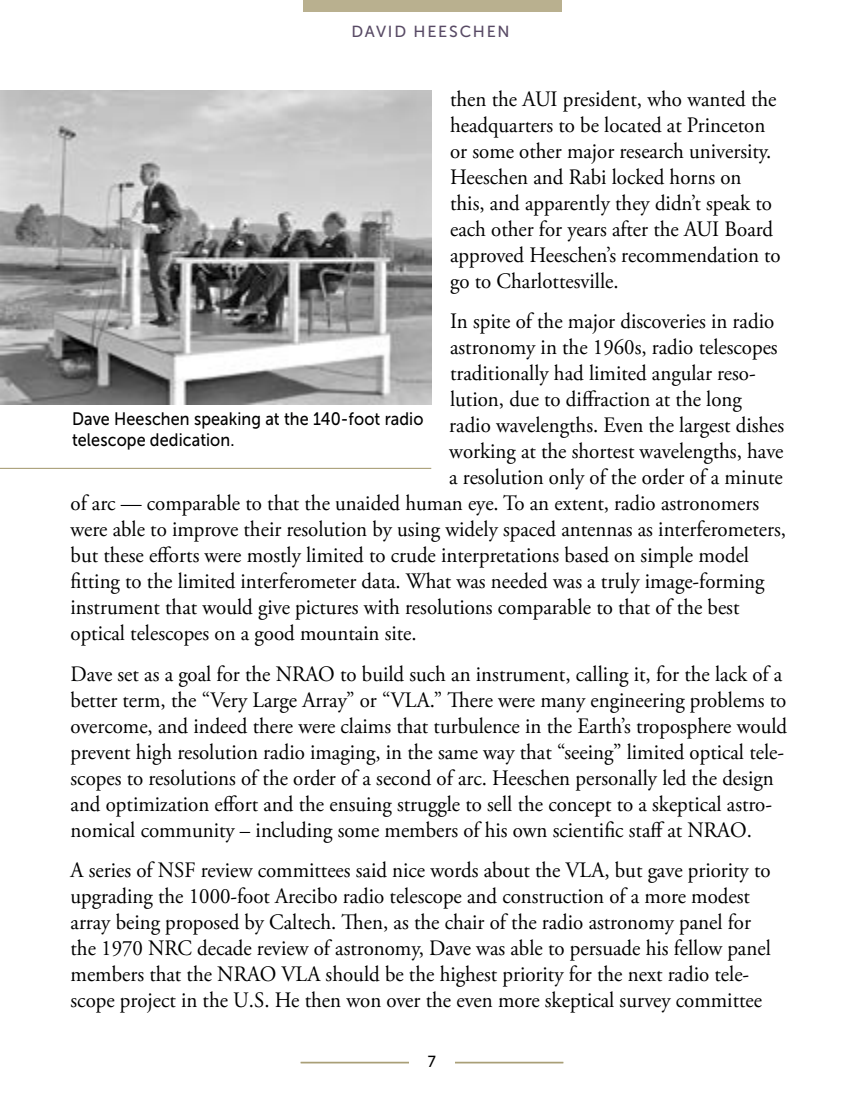
<style>
.page{position:relative;width:864px;height:1098px;background:#fff}
.page>*{position:absolute;margin:0;border:0;box-sizing:border-box;transform-origin:0 0}
.t1{font:22px/26px "Adobe Garamond Pro";color:#000001;scale:.95 1}
.t2{font:18px/22px "Museo Sans 500";letter-spacing:.005em;color:#000001;scale:.9 1}
.t3{font:16px "Museo Sans 500";letter-spacing:.11em;color:#584a65}
.t4{font:16px "Museo Sans 500";color:#000001;scale:.95 1}
</style>
<div class="page">
<hr style="left:301px;top:1062px;width:262px;height:1px;background:#a09569">
<hr style="left:301px;top:1063px;width:262px;height:1px;background:#a09569">
<div style="left:409px;top:1055px;width:45px;height:27px;background:#fff"></div>
<div style="left:303px;top:0;width:258px;height:12px;background:#b9b08f"></div>
<img style="left:0;top:90px;width:432px;height:315px">
<hr style="left:0;top:468px;width:431px;height:1px;background:#a09569">
<p class="t3" style="left:351px;top:23px;width:160px">DAVID HEESCHEN</p>
<p class="t1" style="left:450px;top:87px;width:350px">then the AUI president, who wanted the headquarters to be located at Princeton or some other major research university.<br>Heeschen and Rabi locked horns on this, and apparently they didn’t speak to each other for years after the AUI Board approved Heeschen’s recommendation to go to Charlottesville.</p>
<p class="t1" style="left:450px;top:309px;width:343px">In spite of the major discoveries in radio</p>
<p class="t1" style="left:450px;top:335px;width:346px">astronomy in the 1960s, radio telescopes</p>
<p class="t1" style="left:450px;top:361px;width:323px">traditionally had limited angular reso-</p>
<p class="t1" style="left:450px;top:387px;width:309px">lution, due to diffraction at the long</p>
<p class="t1" style="left:449px;top:413px;width:354px">radio wavelengths. Even the largest dishes</p>
<p class="t1" style="left:449px;top:439px;width:353px">working at the shortest wavelengths, have</p>
<p class="t1" style="left:449px;top:465px;width:353px">a resolution only of the order of a minute</p>
<p class="t1" style="left:71px;top:491px;width:726px">of arc — comparable to that the unaided human eye. To an extent, radio astronomers</p>
<p class="t1" style="left:71px;top:517px;width:755px">were able to improve their resolution by using widely spaced antennas as interferometers,</p>
<p class="t1" style="left:71px;top:543px;width:716px">but these efforts were mostly limited to crude interpretations based on simple model</p>
<p class="t1" style="left:71px;top:569px;width:732px">fitting to the limited interferometer data. What was needed was a truly image-forming</p>
<p class="t1" style="left:71px;top:595px;width:706px">instrument that would give pictures with resolutions comparable to that of the best</p>
<p class="t1" style="left:71px;top:621px;width:366px">optical telescopes on a good mountain site.</p>
<p class="t1" style="left:71px;top:662px;width:756px">Dave set as a goal for the NRAO to build such an instrument, calling it, for the lack of a better term, the “Very Large Array” or “VLA.” There were many engineering problems to overcome, and indeed there were claims that turbulence in the Earth’s troposphere would prevent high resolution radio imaging, in the same way that “seeing” limited optical tele&shy;scopes to resolutions of the order of a second of arc. Heeschen personally led the design and optimization effort and the ensuing struggle to sell the concept to a skeptical astro&shy;nomical community – including some members of his own scientific staff at NRAO.</p>
<p class="t1" style="left:71px;top:858px;width:739px">A series of NSF review committees said nice words about the VLA, but gave priority to upgrading the 1000-foot Arecibo radio telescope and construction of a more modest array being proposed by Caltech. Then, as the chair of the radio astronomy panel for the 1970 NRC decade review of astronomy, Dave was able to persuade his fellow panel members that the NRAO VLA should be the highest priority for the next radio tele&shy;scope project in the U.S. He then won over the even more skeptical survey committee</p>
<p class="t2" style="left:72px;top:407px;width:392px">Dave Heeschen speaking at the 140-foot radio telescope dedication.</p>
<p class="t4" style="left:428px;top:1052px;width:10px">7</p>
</div>
